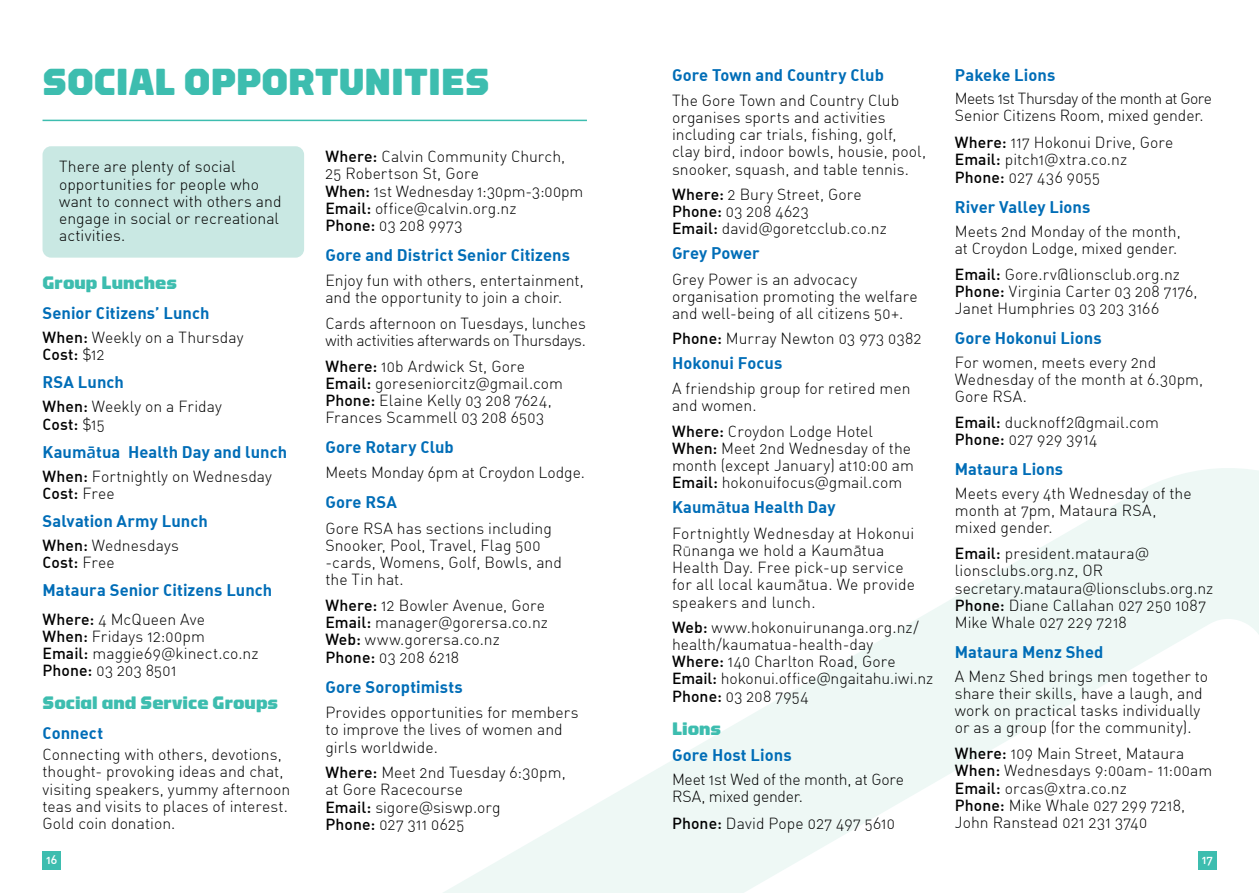
<style>
.page{position:relative;width:1259px;height:893px;background:#fff}
.page>*{position:absolute;margin:0;border:0;box-sizing:border-box;transform-origin:0 0}
.t1{font:900 37.5px "Torque";color:#3dbdaf}
.t2{font:900 18px "Torque";color:#3dbdaf}
.t3{font:16.5px "DIN Bold Alternate";letter-spacing:.005em;color:#006db7}
.t4{font:15.75px/17.2px "DIN Light Alternate";letter-spacing:.005em;color:#000}
.t5{font:15.75px/17.2px "DIN Light Alternate";letter-spacing:-.02em;color:#000}
.t6{font:15.75px "DIN Medium Alternate";letter-spacing:.005em;color:#000}
.t7{font:15.75px "DIN Light Alternate";letter-spacing:.025em;color:#000}
.t8{font:12px "DIN Medium Alternate";color:#fff}
.s1{font-family:"DIN Medium Alternate"}
.s2{font-family:"DIN Light Alternate"}
.s3{font-family:"Open Sans";font-weight:600}
.s4{font-family:"Open Sans";font-weight:300}
.s5{font-family:"Open Sans";font-weight:300;font-size:14.25px}
</style>
<div class="page">
<div style="left:43px;top:851px;width:18px;height:18px;background:#3dbdaf"></div>
<svg style="left:443px;top:468px;width:816px;height:425px"></svg>
<div style="left:43px;top:146px;width:261px;height:112px;background:#c9e8e3;border-radius:9px"></div>
<hr style="left:43px;top:120px;width:544px;height:1px;background:#3dbdaf">
<h1 class="t1" style="left:43px;top:60px;width:449px">SOCIAL OPPORTUNITIES</h1>
<p class="t4" style="left:59px;top:158px;width:224px">There are plenty of social opportunities for people who want to connect with others and engage in social or recreational activities.</p>
<p class="t2" style="left:43px;top:273px;width:136px">Group Lunches</p>
<p class="t3" style="left:43px;top:302px;width:168px">Senior Citizens’ Lunch</p>
<p class="t4" style="left:43px;top:329px;width:202px"><span class="s1">When:</span> Weekly on a Thursday</p>
<p class="t6" style="left:43px;top:345px;width:64px">Cost: <span class="s2">$12</span></p>
<p class="t3" style="left:43px;top:372px;width:83px">RSA Lunch</p>
<p class="t4" style="left:43px;top:398px;width:181px"><span class="s1">When:</span> Weekly on a Friday</p>
<p class="t6" style="left:43px;top:414px;width:64px">Cost: <span class="s2">$15</span></p>
<p class="t3" style="left:43px;top:441px;width:246px">Kaum<span class="s3">ā</span>tua Health Day and lunch</p>
<p class="t4" style="left:43px;top:467px;width:231px"><span class="s1">When:</span> Fortnightly on Wednesday</p>
<p class="t6" style="left:43px;top:483px;width:74px">Cost: <span class="s2">Free</span></p>
<p class="t3" style="left:43px;top:510px;width:167px">Salvation Army Lunch</p>
<p class="t4" style="left:43px;top:536px;width:138px"><span class="s1">When:</span> Wednesdays</p>
<p class="t6" style="left:43px;top:552px;width:74px">Cost: <span class="s2">Free</span></p>
<p class="t3" style="left:43px;top:580px;width:231px">Mataura Senior Citizens Lunch</p>
<p class="t4" style="left:43px;top:610px;width:218px"><span class="s1">Where:</span> 4 McQueen Ave<br><span class="s1">When:</span> Fridays 12:00pm<br><span class="s1">Email:</span> maggie69<span class="s4">@</span>kinect.co.nz<br><span class="s1">Phone:</span> 03 203 8501</p>
<p class="t2" style="left:43px;top:692px;width:237px">Social and Service Groups</p>
<p class="t3" style="left:43px;top:722px;width:62px">Connect</p>
<p class="t4" style="left:43px;top:746px;width:249px">Connecting with others, devotions, thought- provoking ideas and chat, visiting speakers, yummy afternoon teas and visits to places of interest.<br>Gold coin donation.</p>
<p class="t4" style="left:325px;top:148px;width:259px"><span class="s1">Where:</span> Calvin Community Church,<br>25 Robertson St, Gore<br><span class="s1">When:</span> 1st Wednesday 1:30pm-3:00pm<br><span class="s1">Email:</span> office<span class="s4">@</span>calvin.org.nz<br><span class="s1">Phone:</span> 03 208 9973</p>
<p class="t3" style="left:325px;top:244px;width:246px">Gore and District Senior Citizens</p>
<p class="t4" style="left:325px;top:272px;width:260px">Enjoy fun with others, entertainment, and the opportunity to join a choir.</p>
<p class="t4" style="left:325px;top:314px;width:262px">Cards afternoon on Tuesdays, lunches with activities afterwards on Thursdays.</p>
<p class="t4" style="left:325px;top:357px;width:239px"><span class="s1">Where:</span> 10b Ardwick St, Gore<br><span class="s1">Email:</span> goreseniorcitz<span class="s4">@</span>gmail.com<br><span class="s1">Phone:</span> Elaine Kelly 03 208 7624,<br>Frances Scammell 03 208 6503</p>
<p class="t3" style="left:325px;top:436px;width:130px">Gore Rotary Club</p>
<p class="t4" style="left:325px;top:464px;width:261px">Meets Monday 6pm at Croydon Lodge.</p>
<p class="t3" style="left:325px;top:491px;width:73px">Gore RSA</p>
<p class="t4" style="left:325px;top:519px;width:238px">Gore RSA has sections including<br>Snooker, Pool, Travel, Flag 500 -cards, Womens, Golf, Bowls, and the Tin hat.</p>
<p class="t4" style="left:325px;top:596px;width:224px"><span class="s1">Where:</span> 12 Bowler Avenue, Gore<br><span class="s1">Email:</span> manager<span class="s4">@</span>gorersa.co.nz<br><span class="s1">Web:</span> www.gorersa.co.nz<br><span class="s1">Phone:</span> 03 208 6218</p>
<p class="t3" style="left:325px;top:676px;width:139px">Gore Soroptimists</p>
<p class="t4" style="left:325px;top:704px;width:255px">Provides opportunities for members to improve the lives of women and girls worldwide.</p>
<p class="t4" style="left:325px;top:763px;width:242px"><span class="s1">Where:</span> Meet 2nd Tuesday 6:30pm, at Gore Racecourse<br><span class="s1">Email:</span> sigore<span class="s4">@</span>siswp.org<br><span class="s1">Phone:</span> 027 311 0625</p>
<p class="t3" style="left:672px;top:64px;width:213px">Gore Town and Country Club</p>
<p class="t4" style="left:672px;top:91px;width:256px">The Gore Town and Country Club organises sports and activities including car trials, fishing, golf, clay bird, indoor bowls, housie, pool, snooker, squash, and table tennis.</p>
<p class="t4" style="left:672px;top:185px;width:216px"><span class="s1">Where:</span> 2 Bury Street, Gore<br><span class="s1">Phone:</span> 03 208 4623<br><span class="s1">Email:</span> david<span class="s4">@</span>goretcclub.co.nz</p>
<p class="t3" style="left:672px;top:243px;width:89px">Grey Power</p>
<p class="t4" style="left:672px;top:270px;width:247px">Grey Power is an advocacy organisation promoting the welfare and well-being of all citizens 50+.</p>
<p class="t7" style="left:672px;top:329px;width:251px"><span class="s1">Phone:</span> Murray Newton 03 973 0382</p>
<p class="t3" style="left:672px;top:352px;width:112px">Hokonui Focus</p>
<p class="t4" style="left:672px;top:380px;width:240px">A friendship group for retired men and women.</p>
<p class="t4" style="left:672px;top:422px;width:243px"><span class="s1">Where:</span> Croydon Lodge Hotel<br><span class="s1">When:</span> Meet 2nd Wednesday of the month (except January) at10:00 am<br><span class="s1">Email:</span> hokonuifocus<span class="s4">@</span>gmail.com</p>
<p class="t3" style="left:672px;top:497px;width:165px">Kaum<span class="s3">ā</span>tua Health Day</p>
<p class="t4" style="left:672px;top:524px;width:245px">Fortnightly Wednesday at Hokonui<br>R<span class="s5">ū</span>nanga we hold a Kaum<span class="s4">ā</span>tua<br>Health Day. Free pick-up service for all local kaum<span class="s4">ā</span>tua. We provide speakers and lunch.</p>
<p class="t4" style="left:672px;top:618px;width:263px"><span class="s1">Web:</span> www.hokonuirunanga.org.nz/ health/kaumatua-health-day<br><span class="s1">Where:</span> 140 Charlton Road, Gore<br><span class="s1">Email:</span> hokonui.office<span class="s4">@</span>ngaitahu.iwi.nz<br><span class="s1">Phone:</span> 03 208 7954</p>
<p class="t2" style="left:672px;top:719px;width:51px">Lions</p>
<p class="t3" style="left:672px;top:744px;width:121px">Gore Host Lions</p>
<p class="t5" style="left:672px;top:770px;width:233px">Meet 1st Wed of the month, at Gore<br>RSA, mixed gender.</p>
<p class="t4" style="left:672px;top:814px;width:224px"><span class="s1">Phone:</span> David Pope 027 497 5610</p>
<p class="t3" style="left:955px;top:64px;width:102px">Pakeke Lions</p>
<p class="t5" style="left:955px;top:90px;width:259px">Meets 1st Thursday of the month at Gore<br>Senior Citizens Room, mixed gender.</p>
<p class="t4" style="left:955px;top:134px;width:220px"><span class="s1">Where:</span> 117 Hokonui Drive, Gore<br><span class="s1">Email:</span> pitch1<span class="s4">@</span>xtra.co.nz<br><span class="s1">Phone:</span> 027 436 9055</p>
<p class="t3" style="left:955px;top:197px;width:137px">River Valley Lions</p>
<p class="t4" style="left:955px;top:223px;width:227px">Meets 2nd Monday of the month, at Croydon Lodge, mixed gender.</p>
<p class="t4" style="left:955px;top:265px;width:244px"><span class="s1">Email:</span> Gore.rv@lionsclub.org.nz<br><span class="s1">Phone:</span> Virginia Carter 03 208 7176,<br>Janet Humphries 03 203 3166</p>
<p class="t3" style="left:955px;top:327px;width:148px">Gore Hokonui Lions</p>
<p class="t4" style="left:955px;top:353px;width:250px">For women, meets every 2nd<br>Wednesday of the month at 6.30pm,<br>Gore RSA.</p>
<p class="t4" style="left:955px;top:414px;width:206px"><span class="s1">Email:</span> ducknoff2@gmail.com<br><span class="s1">Phone:</span> 027 929 3914</p>
<p class="t3" style="left:955px;top:458px;width:110px">Mataura Lions</p>
<p class="t4" style="left:955px;top:484px;width:238px">Meets every 4th Wednesday of the month at 7pm, Mataura RSA, mixed gender.</p>
<p class="t4" style="left:955px;top:545px;width:260px"><span class="s1">Email:</span> president.mataura<span class="s4">@ </span>lionsclubs.org.nz, OR secretary.mataura<span class="s4">@</span>lionsclubs.org.nz<br><span class="s1">Phone:</span> Diane Callahan 027 250 1087<br>Mike Whale 027 229 7218</p>
<p class="t3" style="left:955px;top:641px;width:150px">Mataura Menz Shed</p>
<p class="t4" style="left:955px;top:667px;width:255px">A Menz Shed brings men together to share their skills, have a laugh, and work on practical tasks individually or as a group (for the community).</p>
<p class="t4" style="left:955px;top:745px;width:259px"><span class="s1">Where:</span> 109 Main Street, Mataura<br><span class="s1">When:</span> Wednesdays 9:00am- 11:00am<br><span class="s1">Email:</span> orcas<span class="s4">@</span>xtra.co.nz<br><span class="s1">Phone:</span> Mike Whale 027 299 7218,<br>John Ranstead 021 231 3740</p>
<p class="t8" style="left:46px;top:852px;width:13px">16</p>
<p class="t8" style="left:1201px;top:852px;width:13px">17</p>
</div>
